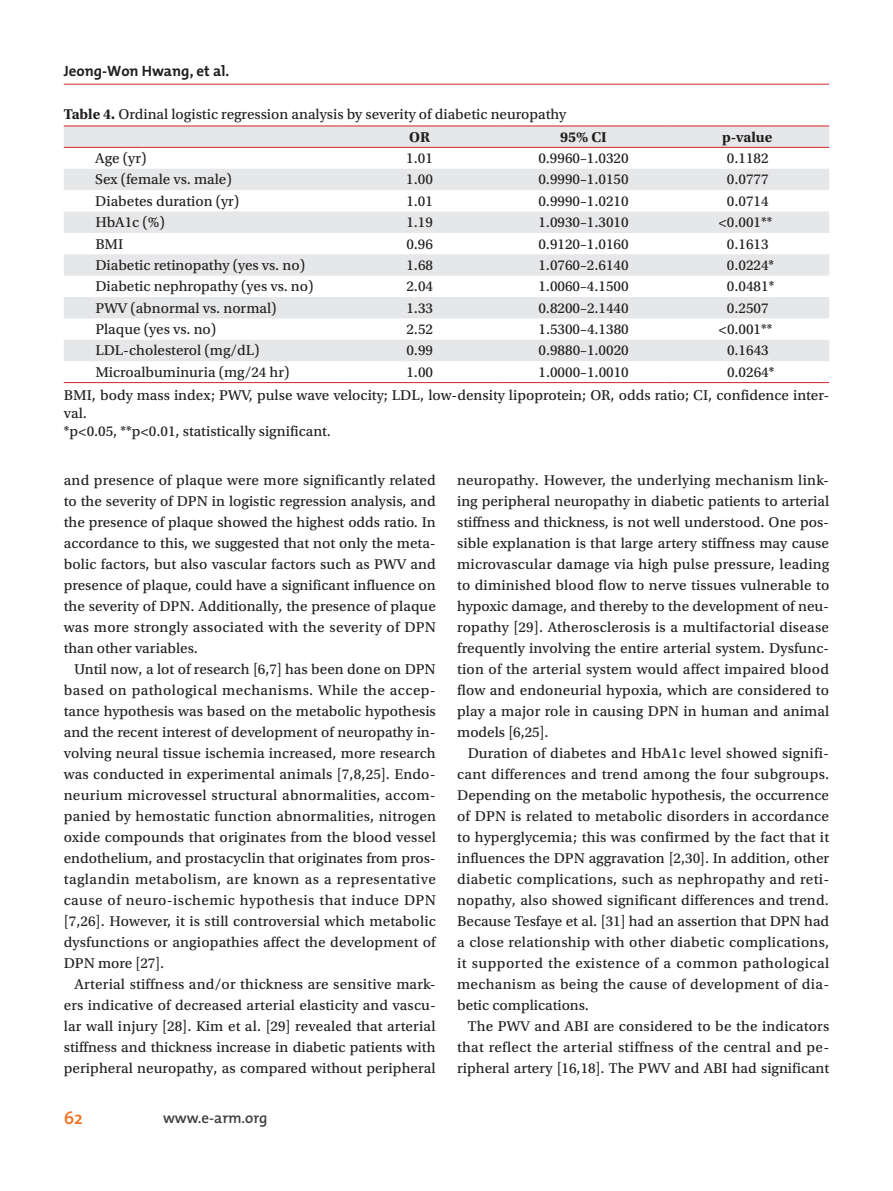
<style>
.page{position:relative;width:893px;height:1191px;background:#fff}
.page>*{position:absolute;margin:0;border:0;box-sizing:border-box;transform-origin:0 0}
.t1{font:600 18px "The Mix";color:#f47321}
.t2{font:15px/21px "Utopia Std Capt";color:#231f20;text-align:justify}
.t3{font:700 15px "The Mix";color:#231f20}
.t4{font:700 15px "Utopia Std";color:#231f20}
.t5{font:600 15px "The Mix";color:#3e3e3f}
.s1{font-family:"Utopia Std";font-weight:700}
</style>
<div class="page">
<hr style="left:64px;top:84px;width:765px;height:1px;background:#d1232a">
<svg style="left:64px;top:127px;width:765px;height:234px;fill:#e6e7e9"></svg>
<hr style="left:64px;top:126px;width:274px;height:1px;background:#d1232a">
<hr style="left:338px;top:126px;width:163px;height:1px;background:#d1232a">
<hr style="left:501px;top:126px;width:164px;height:1px;background:#d1232a">
<hr style="left:665px;top:126px;width:164px;height:1px;background:#d1232a">
<hr style="left:64px;top:147px;width:274px;height:1px;background:#d1232a">
<hr style="left:338px;top:147px;width:163px;height:1px;background:#d1232a">
<hr style="left:501px;top:147px;width:164px;height:1px;background:#d1232a">
<hr style="left:665px;top:147px;width:164px;height:1px;background:#d1232a">
<hr style="left:64px;top:382px;width:274px;height:1px;background:#d1232a">
<hr style="left:338px;top:382px;width:163px;height:1px;background:#d1232a">
<hr style="left:501px;top:382px;width:164px;height:1px;background:#d1232a">
<hr style="left:665px;top:382px;width:164px;height:1px;background:#d1232a">
<p class="t3" style="left:64px;top:59px;width:167px">Jeong-Won Hwang, et al.</p>
<p class="t2" style="left:64px;top:104px;width:504px"><span class="s1">Table 4.</span> Ordinal logistic regression analysis by severity of diabetic neuropathy</p>
<p class="t4" style="left:409px;top:128px;width:22px">OR</p>
<p class="t4" style="left:560px;top:128px;width:48px">95% CI</p>
<p class="t4" style="left:722px;top:128px;width:52px">p-value</p>
<p class="t2" style="left:95px;top:148px;width:53px">Age (yr)</p>
<p class="t2" style="left:406px;top:148px;width:28px">1.01</p>
<p class="t2" style="left:538px;top:148px;width:92px">0.9960–1.0320</p>
<p class="t2" style="left:727px;top:148px;width:43px">0.1182</p>
<p class="t2" style="left:95px;top:169px;width:138px">Sex (female vs. male)</p>
<p class="t2" style="left:406px;top:169px;width:28px">1.00</p>
<p class="t2" style="left:538px;top:169px;width:92px">0.9990–1.0150</p>
<p class="t2" style="left:727px;top:169px;width:43px">0.0777</p>
<p class="t2" style="left:95px;top:191px;width:145px">Diabetes duration (yr)</p>
<p class="t2" style="left:406px;top:191px;width:28px">1.01</p>
<p class="t2" style="left:538px;top:191px;width:92px">0.9990–1.0210</p>
<p class="t2" style="left:727px;top:191px;width:43px">0.0714</p>
<p class="t2" style="left:95px;top:212px;width:71px">HbA1c (%)</p>
<p class="t2" style="left:406px;top:212px;width:28px">1.19</p>
<p class="t2" style="left:538px;top:212px;width:92px">1.0930–1.3010</p>
<p class="t2" style="left:718px;top:212px;width:55px">&lt;0.001**</p>
<p class="t2" style="left:95px;top:233px;width:29px">BMI</p>
<p class="t2" style="left:406px;top:233px;width:28px">0.96</p>
<p class="t2" style="left:538px;top:233px;width:92px">0.9120–1.0160</p>
<p class="t2" style="left:727px;top:233px;width:43px">0.1613</p>
<p class="t2" style="left:95px;top:255px;width:211px">Diabetic retinopathy (yes vs. no)</p>
<p class="t2" style="left:406px;top:255px;width:28px">1.68</p>
<p class="t2" style="left:538px;top:255px;width:92px">1.0760–2.6140</p>
<p class="t2" style="left:727px;top:255px;width:49px">0.0224*</p>
<p class="t2" style="left:95px;top:276px;width:220px">Diabetic nephropathy (yes vs. no)</p>
<p class="t2" style="left:406px;top:276px;width:28px">2.04</p>
<p class="t2" style="left:538px;top:276px;width:92px">1.0060–4.1500</p>
<p class="t2" style="left:727px;top:276px;width:49px">0.0481*</p>
<p class="t2" style="left:95px;top:298px;width:183px">PWV (abnormal vs. normal)</p>
<p class="t2" style="left:406px;top:298px;width:28px">1.33</p>
<p class="t2" style="left:538px;top:298px;width:92px">0.8200–2.1440</p>
<p class="t2" style="left:727px;top:298px;width:43px">0.2507</p>
<p class="t2" style="left:95px;top:319px;width:122px">Plaque (yes vs. no)</p>
<p class="t2" style="left:406px;top:319px;width:28px">2.52</p>
<p class="t2" style="left:538px;top:319px;width:92px">1.5300–4.1380</p>
<p class="t2" style="left:719px;top:319px;width:55px">&lt;0.001**</p>
<p class="t2" style="left:95px;top:340px;width:165px">LDL-cholesterol (mg/dL)</p>
<p class="t2" style="left:406px;top:340px;width:28px">0.99</p>
<p class="t2" style="left:538px;top:340px;width:92px">0.9880–1.0020</p>
<p class="t2" style="left:727px;top:340px;width:43px">0.1643</p>
<p class="t2" style="left:95px;top:362px;width:196px">Microalbuminuria (mg/24 hr)</p>
<p class="t2" style="left:406px;top:362px;width:28px">1.00</p>
<p class="t2" style="left:538px;top:362px;width:92px">1.0000–1.0010</p>
<p class="t2" style="left:64px;top:361px;width:767px;line-height:22.8px;text-indent:663px">0.0264*<br>BMI, body mass index; PWV, pulse wave velocity; LDL, low-density lipoprotein; OR, odds ratio; CI, confidence inter-</p>
<p class="t2" style="left:64px;top:404px;width:268px;line-height:18px">val.<br>*p&lt;0.05, **p&lt;0.01, statistically significant.</p>
<p class="t2" style="left:64px;top:470px;width:374px">and presence of plaque were more significantly related to the severity of DPN in logistic regression analysis, and the presence of plaque showed the highest odds ratio. In accordance to this, we suggested that not only the meta&shy;bolic factors, but also vascular factors such as PWV and presence of plaque, could have a significant influence on the severity of DPN. Additionally, the presence of plaque was more strongly associated with the severity of DPN than other variables.</p>
<p class="t2" style="left:64px;top:659px;width:374px;text-indent:11px">Until now, a lot of research [6,7] has been done on DPN based on pathological mechanisms. While the accep&shy;tance hypothesis was based on the metabolic hypothesis and the recent interest of development of neuropathy in&shy;volving neural tissue ischemia increased, more research was conducted in experimental animals [7,8,25]. Endo&shy;neurium microvessel structural abnormalities, accom&shy;panied by hemostatic function abnormalities, nitrogen oxide compounds that originates from the blood vessel endothelium, and prostacyclin that originates from pros&shy;taglandin metabolism, are known as a representative cause of neuro-ischemic hypothesis that induce DPN [7,26]. However, it is still controversial which metabolic dysfunctions or angiopathies affect the development of DPN more [27].</p>
<p class="t2" style="left:64px;top:974px;width:374px;text-indent:11px">Arterial stiffness and/or thickness are sensitive mark&shy;ers indicative of decreased arterial elasticity and vascu&shy;lar wall injury [28]. Kim et al. [29] revealed that arterial stiffness and thickness increase in diabetic patients with peripheral neuropathy, as compared without peripheral</p>
<p class="t1" style="left:64px;top:1102px;width:21px">62</p>
<p class="t5" style="left:163px;top:1105px;width:106px">www.e-arm.org</p>
<p class="t2" style="left:457px;top:470px;width:374px">neuropathy. However, the underlying mechanism link&shy;ing peripheral neuropathy in diabetic patients to arterial stiffness and thickness, is not well understood. One pos&shy;sible explanation is that large artery stiffness may cause microvascular damage via high pulse pressure, leading to diminished blood flow to nerve tissues vulnerable to hypoxic damage, and thereby to the development of neu&shy;ropathy [29]. Atherosclerosis is a multifactorial disease frequently involving the entire arterial system. Dysfunc&shy;tion of the arterial system would affect impaired blood flow and endoneurial hypoxia, which are considered to play a major role in causing DPN in human and animal models [6,25].</p>
<p class="t2" style="left:457px;top:743px;width:374px;text-indent:11px">Duration of diabetes and HbA1c level showed signifi&shy;cant differences and trend among the four subgroups.<br>Depending on the metabolic hypothesis, the occurrence of DPN is related to metabolic disorders in accordance to hyperglycemia; this was confirmed by the fact that it influences the DPN aggravation [2,30]. In addition, other diabetic complications, such as nephropathy and reti&shy;nopathy, also showed significant differences and trend.<br>Because Tesfaye et al. [31] had an assertion that DPN had a close relationship with other diabetic complications, it supported the existence of a common pathological mechanism as being the cause of development of dia&shy;betic complications.</p>
<p class="t2" style="left:457px;top:1016px;width:374px;text-indent:11px">The PWV and ABI are considered to be the indicators that reflect the arterial stiffness of the central and pe&shy;ripheral artery [16,18]. The PWV and ABI had significant</p>
</div>
